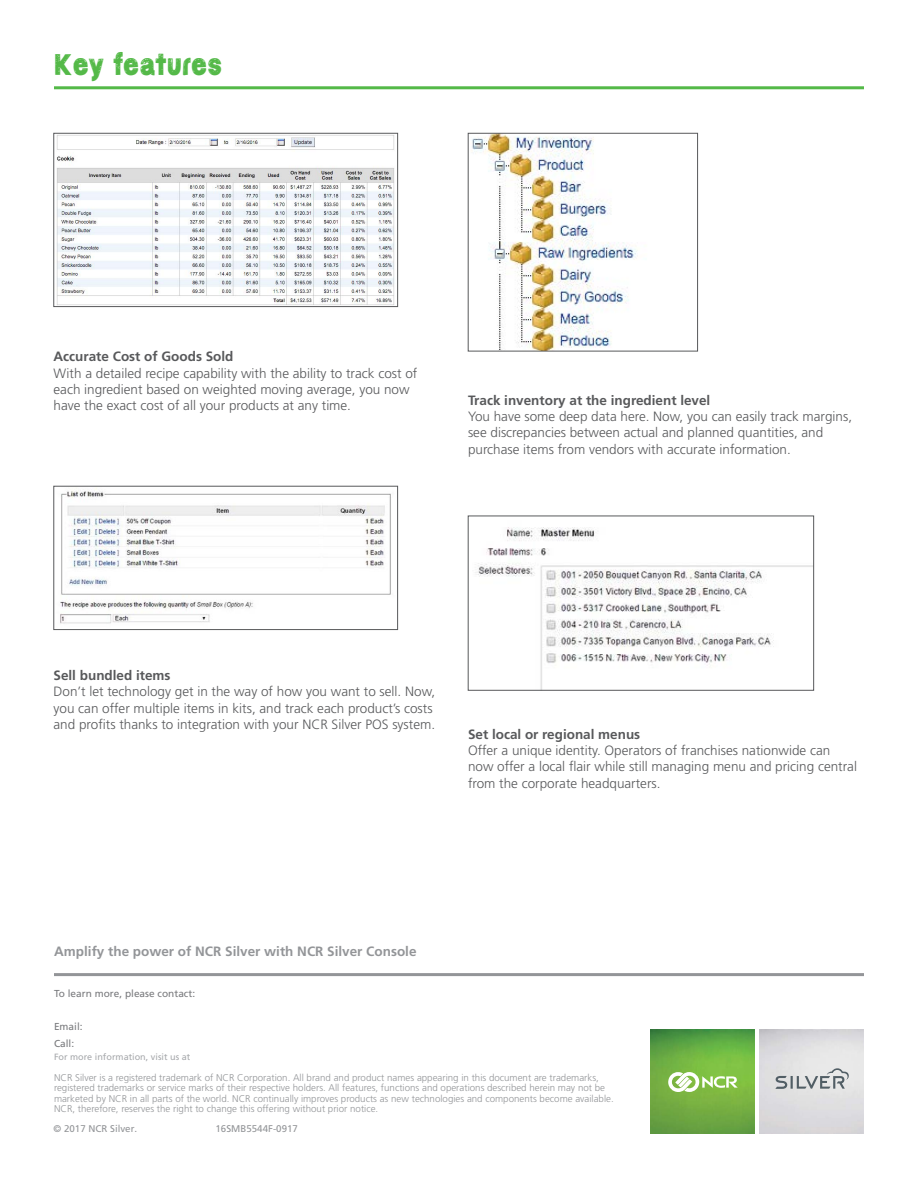
<style>
.page{position:relative;width:918px;height:1188px;background:#fff}
.page>*{position:absolute;margin:0;border:0;box-sizing:border-box;transform-origin:0 0}
.t1{font:30px "NCR New Marker MASTER";color:#54b948}
.t2{font:300 13.5px/16.2px "Frutiger LT Std";color:#58595b}
.t3{font:700 13.5px "Frutiger LT Std";color:#58595b}
.t4{font:700 13.5px "Frutiger LT Std";color:#939598}
.t5{font:10.05px/16.6px "Frutiger LT Std";color:#797a7d}
.t6{font:300 9.75px/10.5px "Frutiger LT Std";color:#939598}
.t7{font:9.75px "Frutiger LT Std";color:#939598}
.t8{font:9.15px "Frutiger LT Std";color:#a7a9ac}
</style>
<div class="page">
<img style="left:471px;top:135px;width:166px;height:214px">
<div style="left:468px;top:133px;width:230px;height:218px;border:1px solid #58595b"></div>
<img style="left:56px;top:135px;width:339px;height:170px">
<div style="left:54px;top:133px;width:344px;height:174px;border:1px solid #58595b"></div>
<img style="left:60px;top:488px;width:331px;height:136px">
<div style="left:54px;top:486px;width:344px;height:144px;border:1px solid #58595b"></div>
<img style="left:475px;top:527px;width:337px;height:161px">
<div style="left:468px;top:516px;width:346px;height:174px;border:1px solid #58595b"></div>
<hr style="left:54px;top:973px;width:810px;height:3px;background:#939598">
<hr style="left:54px;top:86px;width:810px;height:3px;background:#54b948">
<svg style="left:775px;top:1068px;width:74px;height:21px;background:#c0c3c5"></svg>
<img style="left:650px;top:1029px;width:105px;height:105px">
<svg style="left:668px;top:1072px;width:70px;height:20px"></svg>
<h1 class="t1" style="left:54px;top:48px;width:170px">Key features</h1>
<p class="t3" style="left:54px;top:349px;width:181px">Accurate Cost of Goods Sold</p>
<p class="t2" style="left:54px;top:365px;width:365px">With a detailed recipe capability with the ability to track cost of each ingredient based on weighted moving average, you now have the exact cost of all your products at any time.</p>
<p class="t3" style="left:468px;top:392px;width:244px">Track inventory at the ingredient level</p>
<p class="t2" style="left:468px;top:409px;width:386px">You have some deep data here. Now, you can easily track margins, see discrepancies between actual and planned quantities, and purchase items from vendors with accurate information.</p>
<p class="t3" style="left:54px;top:668px;width:119px">Sell bundled items</p>
<p class="t2" style="left:54px;top:684px;width:383px">Don’t let technology get in the way of how you want to sell. Now, you can offer multiple items in kits, and track each product’s costs and profits thanks to integration with your NCR Silver POS system.</p>
<p class="t3" style="left:468px;top:726px;width:174px">Set local or regional menus</p>
<p class="t2" style="left:468px;top:743px;width:391px">Offer a unique identity. Operators of franchises nationwide can now offer a local flair while still managing menu and pricing central from the corporate headquarters.</p>
<p class="t4" style="left:54px;top:943px;width:364px">Amplify the power of NCR Silver with NCR Silver Console</p>
<p class="t5" style="left:54px;top:985px;width:143px">To learn more, please contact:</p>
<p class="t5" style="left:54px;top:1018px;width:30px">Email:<br>Call:</p>
<p class="t8" style="left:54px;top:1052px;width:138px">For more information, visit us at</p>
<p class="t6" style="left:54px;top:1072px;width:561px">NCR Silver is a registered trademark of NCR Corporation. All brand and product names appearing in this document are trademarks, registered trademarks or service marks of their respective holders. All features, functions and operations described herein may not be marketed by NCR in all parts of the world. NCR continually improves products as new technologies and components become available.<br>NCR, therefore, reserves the right to change this offering without prior notice.</p>
<p class="t7" style="left:216px;top:1123px;width:84px">16SMB5544F-0917</p>
</div>
